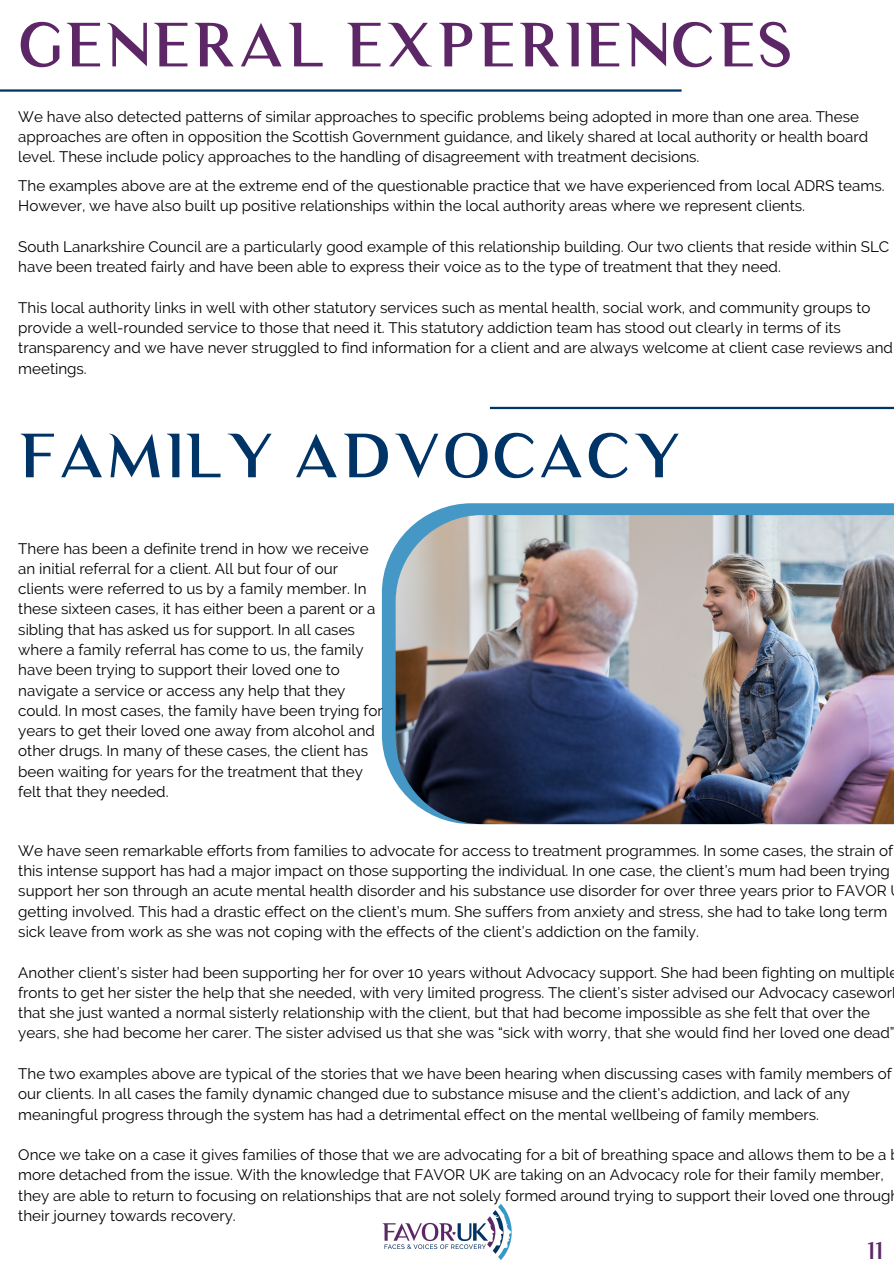
<style>
.page{position:relative;width:894px;height:1264px;background:#fff}
.page>*{position:absolute;margin:0;border:0;box-sizing:border-box;transform-origin:0 0}
.t1{font:59.55px "Luxia Medium Display";letter-spacing:.04em;color:#5d2767}
.t2{font:59.55px "Luxia Medium Display";letter-spacing:.04em;color:#036}
.t3{font:23.55px "Luxia Medium Display";color:#5e2968}
.t4{font:15.15px/20.2px "Raleway";color:#000}
</style>
<div class="page">
<hr style="left:0;top:89px;width:681px;height:3px;background:#036">
<img style="left:382px;top:503px;width:511px;height:278px">
<img style="left:395px;top:515px;width:498px;height:309px">
<hr style="left:490px;top:407px;width:403px;height:2px;background:#036">
<img style="left:382px;top:1204px;width:129px;height:56px">
<p class="t1" style="left:18px;top:9px;width:775px">GENERAL EXPERIENCES</p>
<p class="t4" style="left:18px;top:106px;width:851px">We have also detected patterns of similar approaches to specific problems being adopted in more than one area. These approaches are often in opposition the Scottish Government guidance, and likely shared at local authority or health board level. These include policy approaches to the handling of disagreement with treatment decisions.</p>
<p class="t4" style="left:18px;top:176px;width:867px">The examples above are at the extreme end of the questionable practice that we have experienced from local ADRS teams.<br>However, we have also built up positive relationships within the local authority areas where we represent clients.</p>
<p class="t4" style="left:18px;top:236px;width:872px">South Lanarkshire Council are a particularly good example of this relationship building. Our two clients that reside within SLC have been treated fairly and have been able to express their voice as to the type of treatment that they need.</p>
<p class="t4" style="left:18px;top:297px;width:875px">This local authority links in well with other statutory services such as mental health, social work, and community groups to provide a well-rounded service to those that need it. This statutory addiction team has stood out clearly in terms of its transparency and we have never struggled to find information for a client and are always welcome at client case reviews and meetings.</p>
<p class="t2" style="left:18px;top:420px;width:664px">FAMILY ADVOCACY</p>
<p class="t4" style="left:18px;top:538px;width:366px">There has been a definite trend in how we receive an initial referral for a client. All but four of our clients were referred to us by a family member. In these sixteen cases, it has either been a parent or a sibling that has asked us for support. In all cases where a family referral has come to us, the family have been trying to support their loved one to navigate a service or access any help that they could. In most cases, the family have been trying for years to get their loved one away from alcohol and other drugs. In many of these cases, the client has been waiting for years for the treatment that they felt that they needed.</p>
<p class="t4" style="left:18px;top:840px;width:876px">We have seen remarkable efforts from families to advocate for access to treatment programmes. In some cases, the strain of this intense support has had a major impact on those supporting the individual. In one case, the client’s mum had been trying support her son through an acute mental health disorder and his substance use disorder for over three years prior to FAVOR getting involved. This had a drastic effect on the client’s mum. She suffers from anxiety and stress, she had to take long term sick leave from work as she was not coping with the effects of the client’s addiction on the family.</p>
<p class="t4" style="left:18px;top:962px;width:877px">Another client’s sister had been supporting her for over 10 years without Advocacy support. She had been fighting on multipl fronts to get her sister the help that she needed, with very limited progress. The client’s sister advised our Advocacy casewor that she just wanted a normal sisterly relationship with the client, but that had become impossible as she felt that over the years, she had become her carer. The sister advised us that she was “sick with worry, that she would find her loved one dead”</p>
<p class="t4" style="left:18px;top:1063px;width:874px">The two examples above are typical of the stories that we have been hearing when discussing cases with family members of our clients. In all cases the family dynamic changed due to substance misuse and the client’s addiction, and lack of any meaningful progress through the system has had a detrimental effect on the mental wellbeing of family members.</p>
<p class="t4" style="left:18px;top:1144px;width:873px">Once we take on a case it gives families of those that we are advocating for a bit of breathing space and allows them to be a more detached from the issue. With the knowledge that FAVOR UK are taking on an Advocacy role for their family member, they are able to return to focusing on relationships that are not solely formed around trying to support their loved one throug their journey towards recovery.</p>
<p class="t3" style="left:867px;top:1235px;width:16px">11</p>
</div>
